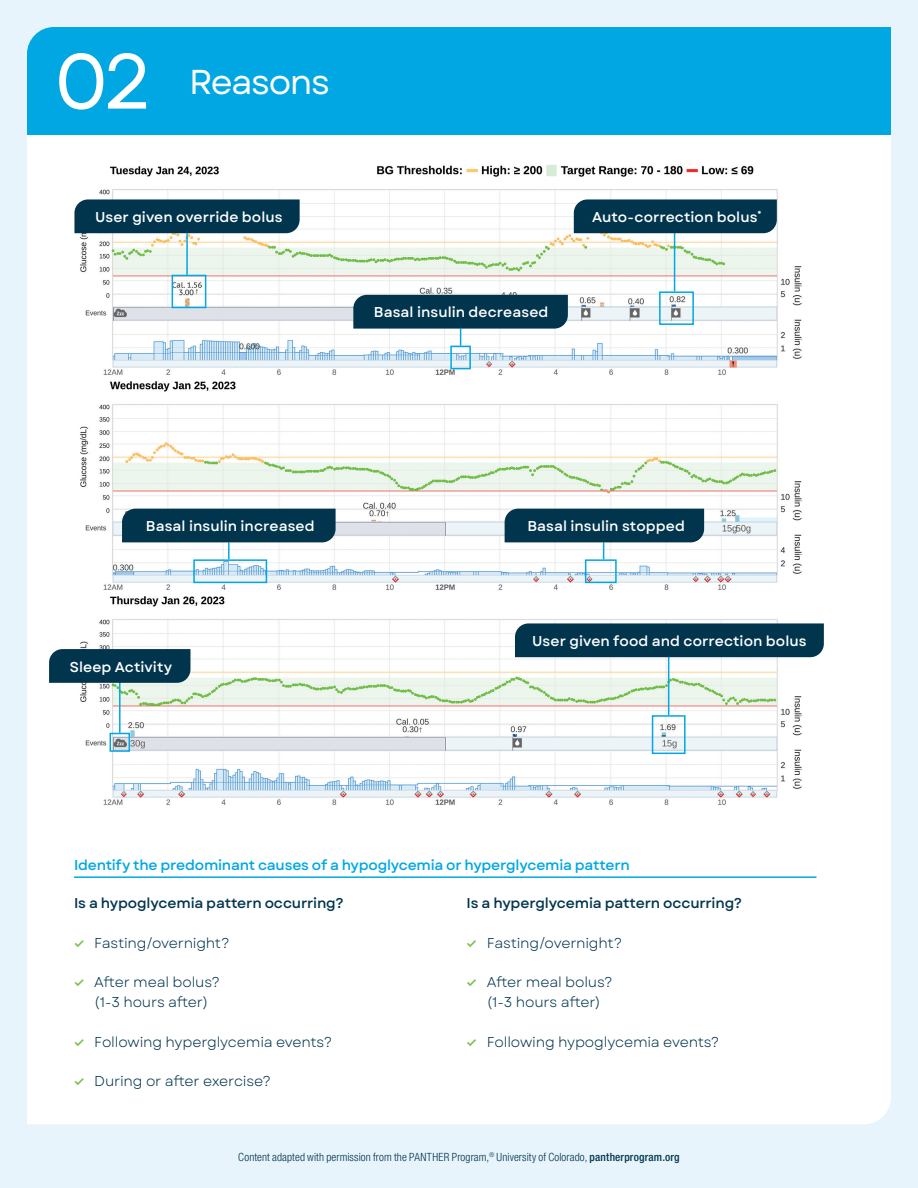
<style>
.page{position:relative;width:918px;height:1188px;background:#e8f4fb}
.page>*{position:absolute;margin:0;border:0;box-sizing:border-box;transform-origin:0 0}
.t1{font:78px "Garet";color:#fff}
.t2{font:34.5px "Garet";letter-spacing:-.04em;color:#fff}
.t3{font:14.25px/19.5px "Garet";letter-spacing:-.015em;color:#01354e;text-align:center}
.t4{font:500 14.25px "Garet";letter-spacing:.005em;color:#fff}
.t5{font:500 14.25px "Garet";letter-spacing:-.015em;color:#01354e}
.t6{font:500 14.25px "Garet";letter-spacing:-.015em;color:#00a7e3}
.t7{font:300 condensed 11.25px "Helvetica Neue LT Pro";letter-spacing:.01em;color:#01354e}
.s1{font-weight:700;font-size:12px;color:#7ac24d}
.s2{font-weight:500}
</style>
<div class="page">
<div style="left:27px;top:135px;width:864px;height:989px;background:#fff"></div>
<div style="left:27px;top:27px;width:864px;height:108px;background:#00a7e3"></div>
<img style="left:74px;top:163px;width:733px;height:646px">
<div style="left:659px;top:291px;width:35px;height:34px;border:2px solid #00a7e3"></div>
<div style="left:172px;top:275px;width:34px;height:33px;border:2px solid #00a7e3"></div>
<div style="left:450px;top:346px;width:21px;height:23px;border:2px solid #00a7e3"></div>
<div style="left:585px;top:559px;width:32px;height:24px;border:2px solid #00a7e3"></div>
<div style="left:193px;top:559px;width:74px;height:24px;border:2px solid #00a7e3"></div>
<div style="left:110px;top:733px;width:20px;height:19px;border:2px solid #00a7e3"></div>
<div style="left:652px;top:715px;width:34px;height:39px;border:2px solid #00a7e3"></div>
<hr style="left:674px;top:230px;width:1px;height:61px;background:#00a7e3">
<hr style="left:186px;top:233px;width:2px;height:42px;background:#00a7e3">
<hr style="left:119px;top:672px;width:2px;height:61px;background:#00a7e3">
<hr style="left:668px;top:652px;width:1px;height:63px;background:#00a7e3">
<div style="left:74px;top:199px;width:226px;height:34px;background:#01354e"></div>
<svg style="left:49px;top:649px;width:141px;height:34px;background:#063951"></svg>
<div style="left:515px;top:623px;width:309px;height:34px;background:#01354e"></div>
<div style="left:574px;top:199px;width:203px;height:34px;background:#01354e"></div>
<svg style="left:353px;top:295px;width:215px;height:51px;background:#587a8b"></svg>
<svg style="left:505px;top:509px;width:199px;height:50px;background:#557889"></svg>
<svg style="left:122px;top:509px;width:214px;height:50px;background:#557889"></svg>
<hr style="left:74px;top:876px;width:742px;height:2px;background:#00a7e3">
<h1 class="t1" style="left:54px;top:33px;width:100px">02</h1>
<h2 class="t2" style="left:189px;top:61px;width:143px">Reasons</h2>
<p class="t4" style="left:95px;top:208px;width:189px">User given override bolus</p>
<p class="t4" style="left:592px;top:208px;width:171px">Auto-correction bolus<sup>*</sup></p>
<p class="t4" style="left:374px;top:303px;width:176px">Basal insulin decreased</p>
<p class="t4" style="left:146px;top:517px;width:170px">Basal insulin increased</p>
<p class="t4" style="left:527px;top:517px;width:159px">Basal insulin stopped</p>
<p class="t4" style="left:70px;top:658px;width:104px">Sleep Activity</p>
<p class="t4" style="left:532px;top:632px;width:276px">User given food and correction bolus</p>
<p class="t6" style="left:74px;top:856px;width:557px">Identify the predominant causes of a hypoglycemia or hyperglycemia pattern</p>
<p class="t5" style="left:74px;top:894px;width:271px">Is a hypoglycemia pattern occurring?</p>
<p class="t3" style="left:74px;top:933px;width:157px"><span class="s1">✓</span> Fasting/overnight?</p>
<p class="t3" style="left:74px;top:973px;width:148px"><span class="s1">✓</span> After meal bolus? (1-3 hours after)</p>
<p class="t3" style="left:74px;top:1032px;width:260px"><span class="s1">✓</span> Following hyperglycemia events?</p>
<p class="t3" style="left:74px;top:1072px;width:198px"><span class="s1">✓</span> During or after exercise?</p>
<p class="t5" style="left:467px;top:894px;width:277px">Is a hyperglycemia pattern occurring?</p>
<p class="t3" style="left:467px;top:933px;width:157px"><span class="s1">✓</span> Fasting/overnight?</p>
<p class="t3" style="left:467px;top:973px;width:148px"><span class="s1">✓</span> After meal bolus? (1-3 hours after)</p>
<p class="t3" style="left:467px;top:1032px;width:254px"><span class="s1">✓</span> Following hypoglycemia events?</p>
<p class="t7" style="left:238px;top:1150px;width:443px">Content adapted with permission from the PANTHER Program,<sup>®</sup> University of Colorado, <span class="s2">pantherprogram.org</span></p>
</div>
